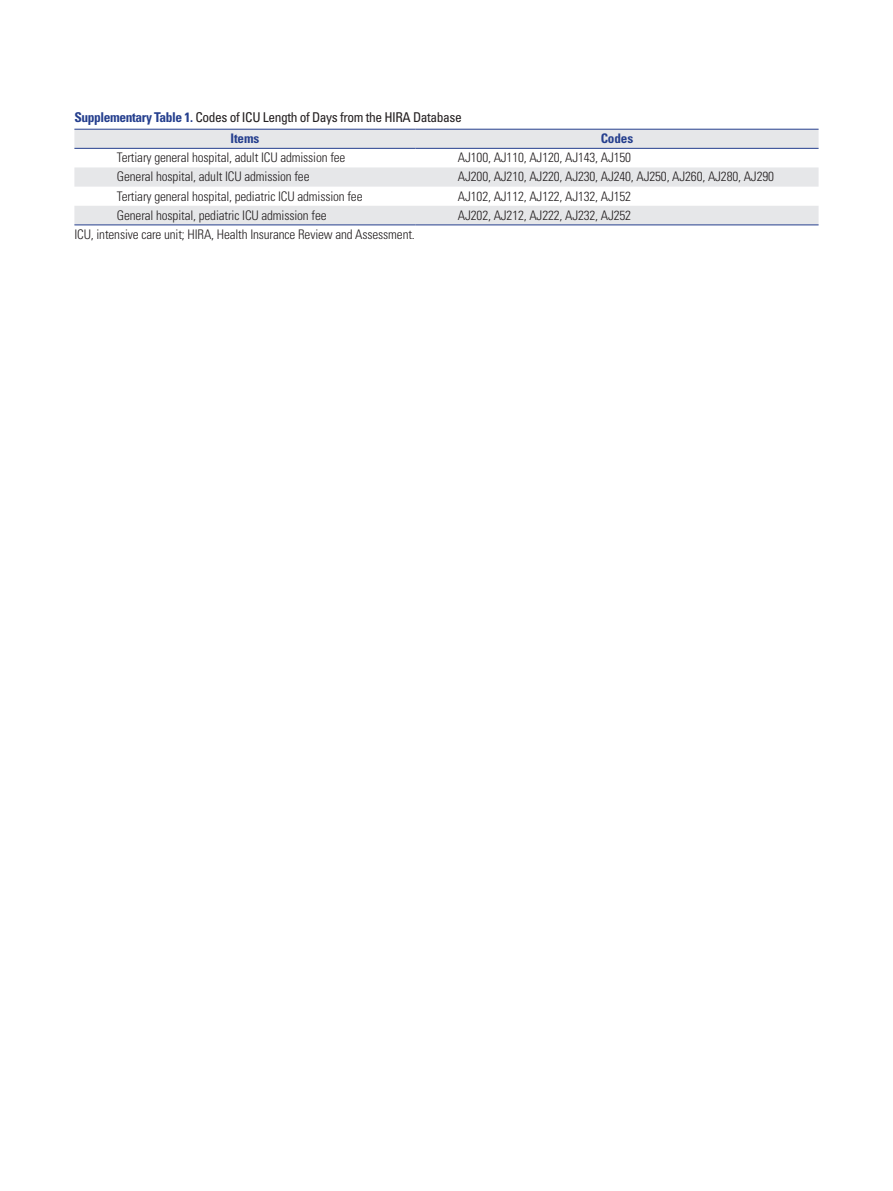
<style>
.page{position:relative;width:893px;height:1191px;background:#fff}
.page>*{position:absolute;margin:0;border:0;box-sizing:border-box;transform-origin:0 0}
.t1{font:condensed 13.5px "Univers LT Std";letter-spacing:-.03em;color:#231f20}
.t2{font:300 condensed 13.2px "Univers LT Std";letter-spacing:-.01em;color:#231f20}
.t3{font:700 condensed 13.2px "Univers LT Std";letter-spacing:-.01em;color:#253f8e}
.s1{font-weight:700;color:#253f8e}
</style>
<div class="page">
<svg style="left:74px;top:130px;width:745px;height:95px;fill:#e6e7e9"></svg>
<hr style="left:74px;top:129px;width:341px;height:1px;background:#253f8e">
<hr style="left:415px;top:129px;width:404px;height:1px;background:#253f8e">
<hr style="left:74px;top:148px;width:341px;height:1px;background:#253f8e">
<hr style="left:415px;top:148px;width:404px;height:1px;background:#253f8e">
<hr style="left:74px;top:225px;width:341px;height:1px;background:#253f8e">
<hr style="left:415px;top:225px;width:404px;height:1px;background:#253f8e">
<p class="t1" style="left:74px;top:108px;width:389px"><span class="s1">Supplementary Table 1.</span> Codes of ICU Length of Days from the HIRA Database</p>
<p class="t3" style="left:231px;top:130px;width:30px">Items</p>
<p class="t3" style="left:601px;top:130px;width:34px">Codes</p>
<p class="t2" style="left:117px;top:150px;width:230px">Tertiary general hospital, adult ICU admission fee</p>
<p class="t2" style="left:458px;top:150px;width:175px">AJ100, AJ110, AJ120, AJ143, AJ150</p>
<p class="t2" style="left:117px;top:169px;width:194px">General hospital, adult ICU admission fee</p>
<p class="t2" style="left:458px;top:169px;width:318px">AJ200, AJ210, AJ220, AJ230, AJ240, AJ250, AJ260, AJ280, AJ290</p>
<p class="t2" style="left:117px;top:188px;width:247px">Tertiary general hospital, pediatric ICU admission fee</p>
<p class="t2" style="left:458px;top:188px;width:175px">AJ102, AJ112, AJ122, AJ132, AJ152</p>
<p class="t2" style="left:117px;top:207px;width:211px">General hospital, pediatric ICU admission fee</p>
<p class="t2" style="left:458px;top:207px;width:175px">AJ202, AJ212, AJ222, AJ232, AJ252</p>
<p class="t2" style="left:74px;top:227px;width:342px">ICU, intensive care unit; HIRA, Health Insurance Review and Assessment.</p>
</div>
